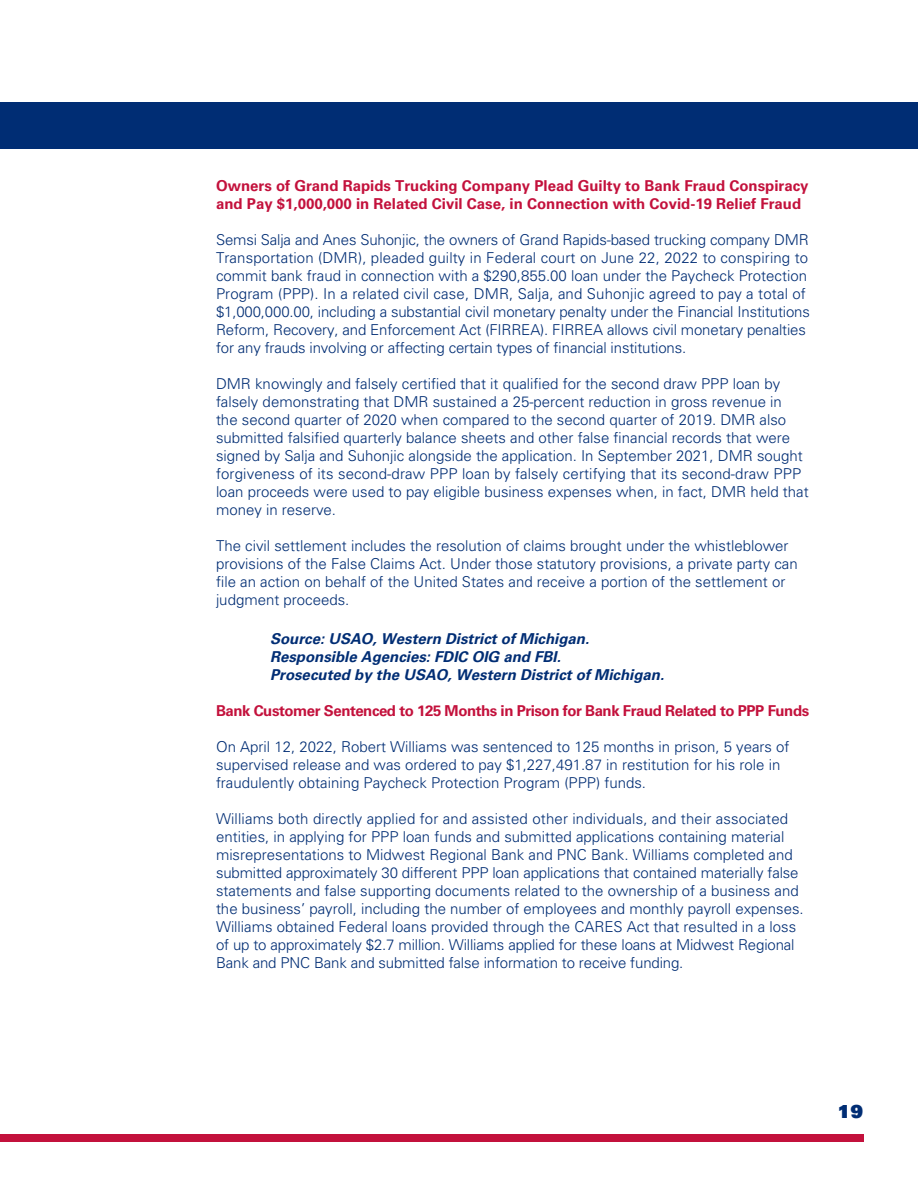
<style>
.page{position:relative;width:918px;height:1188px;background:#fff}
.page>*{position:absolute;margin:0;border:0;box-sizing:border-box;transform-origin:0 0}
.t1{font:18px "Univers LT Std X Black";color:#002d74}
.body{font:300 15px/18px "Univers LT Std";color:#002d74}
.body-2{font:700 15px/18px "Univers LT Std";color:#c3113c}
.s_source_2{font:italic 700 15px/18px "Univers LT Std";color:#002d74}
.body-3{font:700 15px "Univers LT Std";letter-spacing:-.03em;color:#c3113c}
</style>
<div class="page">
<div style="left:0;top:102px;width:918px;height:46px;background:#002d74"></div>
<div style="left:0;top:1134px;width:864px;height:7px;background:#c3113c"></div>
<p class="body-2" style="left:216px;top:177px;width:594px">Owners of Grand Rapids Trucking Company Plead Guilty to Bank Fraud Conspiracy and Pay $1,000,000 in Related Civil Case, in Connection with Covid-19 Relief Fraud</p>
<p class="body" style="left:216px;top:231px;width:595px">Semsi Salja and Anes Suhonjic, the owners of Grand Rapids-based trucking company DMR Transportation (DMR), pleaded guilty in Federal court on June 22, 2022 to conspiring to commit bank fraud in connection with a $290,855.00 loan under the Paycheck Protection Program (PPP). In a related civil case, DMR, Salja, and Suhonjic agreed to pay a total of $1,000,000.00, including a substantial civil monetary penalty under the Financial Institutions Reform, Recovery, and Enforcement Act (FIRREA). FIRREA allows civil monetary penalties for any frauds involving or affecting certain types of financial institutions.</p>
<p class="body" style="left:216px;top:375px;width:594px">DMR knowingly and falsely certified that it qualified for the second draw PPP loan by falsely demonstrating that DMR sustained a 25-percent reduction in gross revenue in<br>the second quarter of 2020 when compared to the second quarter of 2019. DMR also submitted falsified quarterly balance sheets and other false financial records that were signed by Salja and Suhonjic alongside the application. In September 2021, DMR sought forgiveness of its second-draw PPP loan by falsely certifying that its second-draw PPP loan proceeds were used to pay eligible business expenses when, in fact, DMR held that money in reserve.</p>
<p class="body" style="left:216px;top:537px;width:583px">The civil settlement includes the resolution of claims brought under the whistleblower provisions of the False Claims Act. Under those statutory provisions, a private party can file an action on behalf of the United States and receive a portion of the settlement or judgment proceeds.</p>
<p class="s_source_2" style="left:270px;top:630px;width:396px">Source: USAO, Western District of Michigan.<br>Responsible Agencies: FDIC OIG and FBI.<br>Prosecuted by the USAO, Western District of Michigan.</p>
<p class="body-3" style="left:216px;top:702px;width:595px">Bank Customer Sentenced to 125 Months in Prison for Bank Fraud Related to PPP Funds</p>
<p class="body" style="left:216px;top:738px;width:575px">On April 12, 2022, Robert Williams was sentenced to 125 months in prison, 5 years of supervised release and was ordered to pay $1,227,491.87 in restitution for his role in fraudulently obtaining Paycheck Protection Program (PPP) funds.</p>
<p class="body" style="left:216px;top:810px;width:589px">Williams both directly applied for and assisted other individuals, and their associated entities, in applying for PPP loan funds and submitted applications containing material misrepresentations to Midwest Regional Bank and PNC Bank. Williams completed and submitted approximately 30 different PPP loan applications that contained materially false statements and false supporting documents related to the ownership of a business and the business’ payroll, including the number of employees and monthly payroll expenses.<br>Williams obtained Federal loans provided through the CARES Act that resulted in a loss of up to approximately $2.7 million. Williams applied for these loans at Midwest Regional Bank and PNC Bank and submitted false information to receive funding.</p>
<p class="t1" style="left:838px;top:1100px;width:27px">19</p>
</div>
